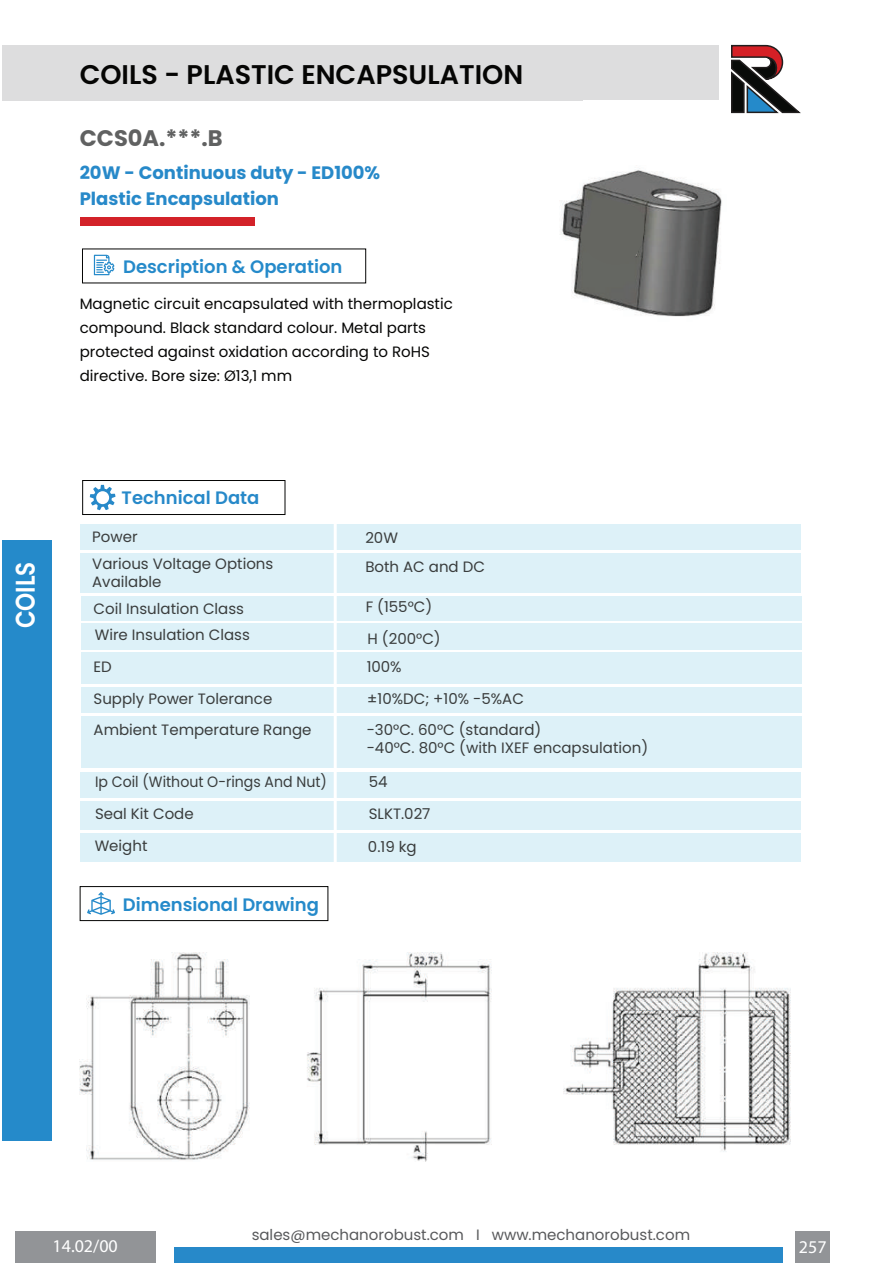
<style>
.page{position:relative;width:893px;height:1263px;background:#fff}
.page>*{position:absolute;margin:0;border:0;box-sizing:border-box;transform-origin:0 0}
.t1{font:600 27px "Poppins";color:#050504}
.t2{font:600 27px "Poppins";color:#fff;scale:.86 1}
.t3{font:700 22.5px "Poppins";color:#606161}
.t4{font:700 18px "Poppins";color:#2789c9}
.t5{font:600 18px "Poppins";color:#258aca}
.t6{font:600 18px "Poppins";color:#2789c9}
.t7{font:18px "Myriad Pro";color:#fff}
.t8{font:15px/26.7px "Poppins";color:#3a3d3d}
.t9{font:15px/23.9px "Poppins";color:#050504}
.t10{font:15px "Poppins";color:#58595b}
.t11{font:15px "Poppins";color:#3a3d3d;scale:.94 1}
</style>
<div class="page">
<div style="left:80px;top:524px;width:721px;height:25px;background:#ddf1f8"></div>
<div style="left:80px;top:553px;width:721px;height:39px;background:#ddf1f8"></div>
<div style="left:82px;top:596px;width:720px;height:24px;background:#ddf1f8"></div>
<div style="left:82px;top:623px;width:720px;height:26px;background:#ddf1f8"></div>
<div style="left:82px;top:716px;width:720px;height:52px;background:#ddf1f8"></div>
<div style="left:82px;top:652px;width:720px;height:31px;background:#ddf1f8"></div>
<div style="left:82px;top:687px;width:720px;height:25px;background:#ddf1f8"></div>
<div style="left:81px;top:801px;width:720px;height:28px;background:#ddf1f8"></div>
<div style="left:80px;top:833px;width:721px;height:28px;background:#ddf1f8"></div>
<div style="left:81px;top:772px;width:720px;height:25px;background:#ddf1f8"></div>
<hr style="left:334px;top:522px;width:3px;height:352px;background:#fff">
<div style="left:80px;top:218px;width:174px;height:8px;background:#d32229"></div>
<div style="left:2px;top:46px;width:717px;height:54px;background:#ddddde"></div>
<svg style="left:731px;top:44px;width:70px;height:70px"></svg>
<div style="left:174px;top:1247px;width:609px;height:15px;background:#2789c9"></div>
<div style="left:795px;top:1231px;width:35px;height:32px;background:#929497"></div>
<div style="left:15px;top:1231px;width:140px;height:32px;background:#929497"></div>
<div style="left:82px;top:480px;width:203px;height:35px;border:1px solid #050504"></div>
<svg style="left:90px;top:485px;width:26px;height:25px"></svg>
<svg style="left:94px;top:254px;width:21px;height:21px"></svg>
<div style="left:2px;top:540px;width:50px;height:601px;background:#258aca"></div>
<div style="left:80px;top:886px;width:248px;height:35px;border:1px solid #050504"></div>
<svg style="left:87px;top:892px;width:28px;height:23px"></svg>
<img style="left:79px;top:952px;width:711px;height:209px">
<img style="left:560px;top:170px;width:162px;height:147px">
<svg style="left:580px;top:196px;width:67px;height:73px;background:#646560"></svg>
<h1 class="t1" style="left:51px;top:59px;width:219px">Solenoid Valves</h1>
<h1 class="t1" style="left:80px;top:59px;width:445px">COILS - PLASTIC ENCAPSULATION</h1>
<h2 class="t3" style="left:80px;top:125px;width:144px">CCS0A.***.B</h2>
<p class="t4" style="left:80px;top:162px;width:302px">20W - Continuous duty - ED100%</p>
<p class="t4" style="left:80px;top:188px;width:201px">Plastic Encapsulation</p>
<p class="t5" style="left:123px;top:256px;width:221px">Description &amp; Operation</p>
<p class="t9" style="left:80px;top:292px;width:375px">Magnetic circuit encapsulated with thermoplastic compound. Black standard colour. Metal parts protected against oxidation according to RoHS directive. Bore size: Ø13,1 mm</p>
<h1 class="t2" style="left:10px;top:628px;width:79px;rotate:-90deg">COILS</h1>
<p class="t6" style="left:122px;top:487px;width:139px">Technical Data</p>
<p class="t8" style="left:92px;top:524px;width:183px">Power<br>Various Voltage Options</p>
<p class="t8" style="left:92px;top:568px;width:159px">Available<br>Coil Insulation Class<br>Wire Insulation Class</p>
<p class="t8" style="left:94px;top:654px;width:20px">ED</p>
<p class="t8" style="left:365px;top:523px;width:121px;line-height:29px">20W<br>Both AC and DC</p>
<p class="t8" style="left:366px;top:591px;width:77px;line-height:31.5px">F (155°C)<br>H (200°C)</p>
<p class="t8" style="left:367px;top:653px;width:37px">100%</p>
<p class="t8" style="left:94px;top:686px;width:180px">Supply Power Tolerance</p>
<p class="t8" style="left:367px;top:686px;width:158px">±10%DC; +10% -5%AC</p>
<p class="t8" style="left:94px;top:717px;width:220px">Ambient Temperature Range</p>
<p class="t8" style="left:367px;top:721px;width:283px;line-height:18px">-30°C. 60°C (standard)<br>-40°C. 80°C (with IXEF encapsulation)</p>
<p class="t11" style="left:95px;top:773px;width:248px">Ip Coil (Without O-rings And Nut)</p>
<p class="t8" style="left:369px;top:769px;width:20px">54</p>
<p class="t8" style="left:95px;top:798px;width:101px;line-height:31.7px">Seal Kit Code<br>Weight</p>
<p class="t8" style="left:369px;top:801px;width:63px">SLKT.027</p>
<p class="t8" style="left:368px;top:834px;width:50px">0.19 kg</p>
<p class="t5" style="left:123px;top:894px;width:198px">Dimensional Drawing</p>
<p class="t10" style="left:252px;top:1225px;width:440px">sales@mechanorobust.com I www.mechanorobust.com</p>
<p class="t7" style="left:53px;top:1235px;width:67px">14.02/00</p>
<p class="t7" style="left:799px;top:1236px;width:29px">257</p>
</div>
